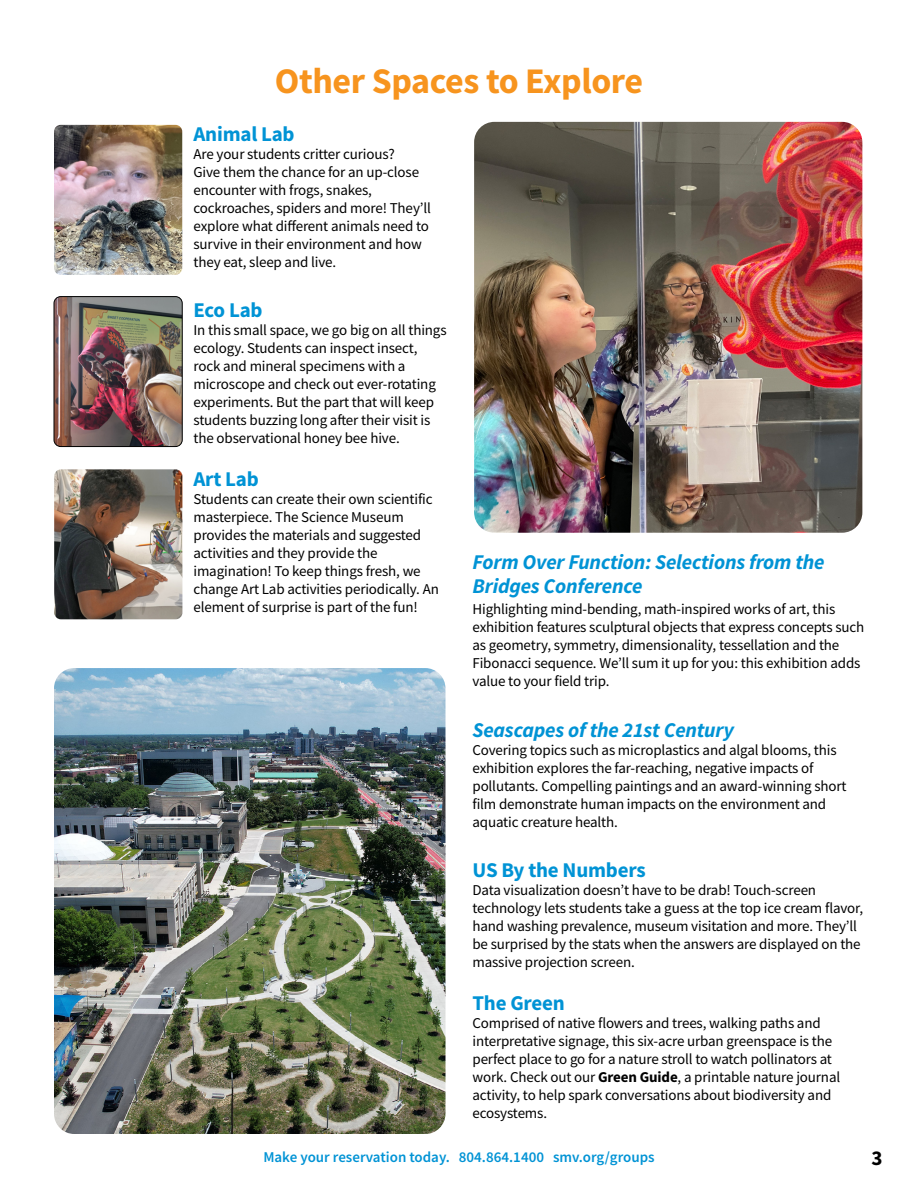
<style>
.page{position:relative;width:918px;height:1188px;background:#fff}
.page>*{position:absolute;margin:0;border:0;box-sizing:border-box;transform-origin:0 0}
.t1{font:700 36px "Source Sans Pro";letter-spacing:-.01em;color:#f7941e}
.t2{font:italic 700 21px/24px "Source Sans Pro";letter-spacing:-.01em;color:#0093d5}
.t3{font:700 21px "Source Sans Pro";letter-spacing:-.01em;color:#0093d5}
.t4{font:700 21px "Source Sans Pro";color:#000}
.t5{font:15px/18px "Source Sans Pro";letter-spacing:-.01em;color:#000}
.t6{font:600 15px "Source Sans Pro";color:#0093d5}
.s1{font-weight:700}
</style>
<div class="page">
<img style="left:54px;top:469px;width:128px;height:150px">
<img style="left:54px;top:125px;width:128px;height:150px">
<img style="left:54px;top:297px;width:128px;height:150px">
<div style="left:54px;top:296px;width:128px;height:151px;border:1px solid #000;border-radius:7px"></div>
<img style="left:54px;top:668px;width:392px;height:466px">
<img style="left:474px;top:122px;width:388px;height:411px">
<p class="t1" style="left:275px;top:57px;width:370px">Other Spaces to Explore</p>
<p class="t3" style="left:194px;top:119px;width:103px">Animal Lab</p>
<p class="t5" style="left:194px;top:145px;width:203px">Are your students critter curious?</p>
<p class="t5" style="left:194px;top:163px;width:227px">Give them the chance for an up-close</p>
<p class="t5" style="left:194px;top:181px;width:239px">encounter with frogs, snakes, cockroaches, spiders and more! They’ll explore what different animals need to survive in their environment and how they eat, sleep and live.</p>
<p class="t3" style="left:194px;top:296px;width:71px">Eco Lab</p>
<p class="t5" style="left:194px;top:321px;width:255px">In this small space, we go big on all things ecology. Students can inspect insect, rock and mineral specimens with a microscope and check out ever-rotating experiments. But the part that will keep students buzzing long after their visit is the observational honey bee hive.</p>
<p class="t3" style="left:194px;top:465px;width:67px">Art Lab</p>
<p class="t5" style="left:194px;top:490px;width:247px">Students can create their own scientific masterpiece. The Science Museum provides the materials and suggested activities and they provide the imagination! To keep things fresh, we change Art Lab activities periodically. An element of surprise is part of the fun!</p>
<p class="t2" style="left:472px;top:550px;width:354px">Form Over Function: Selections from the<br>Bridges Conference</p>
<p class="t5" style="left:472px;top:600px;width:393px">Highlighting mind-bending, math-inspired works of art, this exhibition features sculptural objects that express concepts such as geometry, symmetry, dimensionality, tessellation and the Fibonacci sequence. We’ll sum it up for you: this exhibition adds value to your field trip.</p>
<p class="t2" style="left:472px;top:717px;width:263px">Seascapes of the 21st Century</p>
<p class="t5" style="left:472px;top:741px;width:376px">Covering topics such as microplastics and algal blooms, this exhibition explores the far-reaching, negative impacts of pollutants. Compelling paintings and an award-winning short film demonstrate human impacts on the environment and aquatic creature health.</p>
<p class="t3" style="left:472px;top:856px;width:175px">US By the Numbers</p>
<p class="t5" style="left:472px;top:881px;width:392px">Data visualization doesn’t have to be drab! Touch-screen technology lets students take a guess at the top ice cream flavor, hand washing prevalence, museum visitation and more. They’ll be surprised by the stats when the answers are displayed on the massive projection screen.</p>
<p class="t3" style="left:472px;top:989px;width:94px">The Green</p>
<p class="t5" style="left:472px;top:1014px;width:369px">Comprised of native flowers and trees, walking paths and interpretative signage, this six-acre urban greenspace is the perfect place to go for a nature stroll to watch pollinators at work. Check out our <span class="s1">Green Guide</span>, a printable nature journal activity, to help spark conversations about biodiversity and ecosystems.</p>
<p class="t6" style="left:263px;top:1147px;width:393px">Make your reservation today. 804.864.1400 smv.org/groups</p>
<p class="t4" style="left:872px;top:1144px;width:13px">3</p>
</div>
